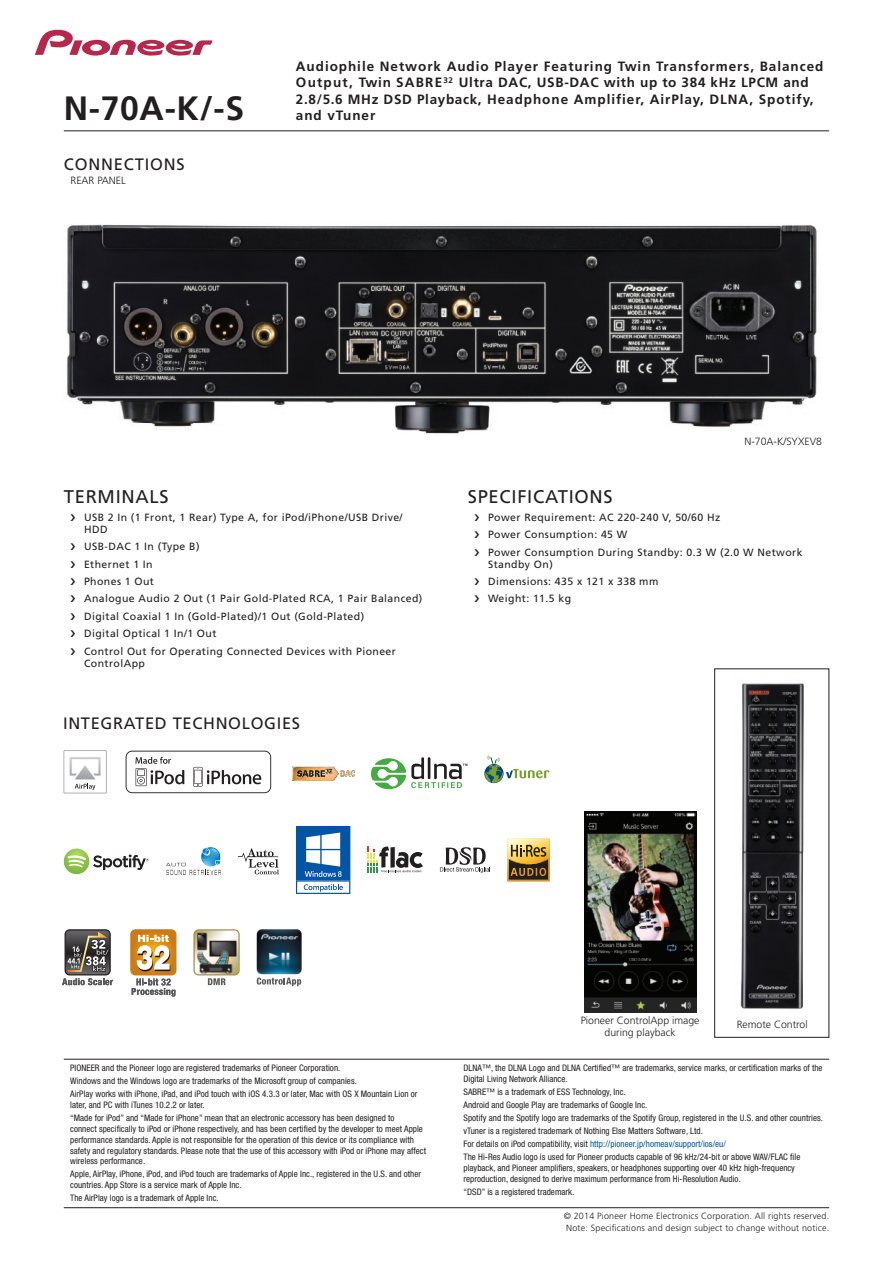
<style>
.page{position:relative;width:893px;height:1263px;background:#fff}
.page>*{position:absolute;margin:0;border:0;box-sizing:border-box;transform-origin:0 0}
.t1{font:700 33.75px "Frutiger";color:#231f20}
.t2{font:18.3px "Frutiger";letter-spacing:.04em;color:#231f20}
.t3{font:16.5px "Frutiger";letter-spacing:.04em;color:#231f20}
.t4{font:700 13.5px/16.5px "Frutiger";letter-spacing:.07em;color:#231f20}
.t5{font:10.5px/17.4px "Frutiger";letter-spacing:.04em;color:#231f20}
.t6{font:300 10.5px/12px "Frutiger";color:#231f20;text-align:center}
.t7{font:condensed 9px/12.9px "Helvetica Neue";letter-spacing:.005em;color:#231f20}
.t8{font:300 9px/12px "Frutiger";letter-spacing:.02em;color:#231f20}
.s1{color:#005996}
</style>
<div class="page">
<img style="left:66px;top:224px;width:751px;height:210px">
<hr style="left:64px;top:1207px;width:765px;height:1px;background:#231f20">
<hr style="left:64px;top:130px;width:765px;height:1px;background:#231f20">
<hr style="left:64px;top:1059px;width:765px;height:1px;background:#231f20">
<svg style="left:35px;top:30px;width:178px;height:26px"></svg>
<svg style="left:126px;top:751px;width:145px;height:42px"></svg>
<svg style="left:64px;top:751px;width:42px;height:42px"></svg>
<img style="left:67px;top:755px;width:36px;height:27px">
<img style="left:293px;top:766px;width:61px;height:14px">
<svg style="left:166px;top:847px;width:55px;height:28px"></svg>
<svg style="left:484px;top:755px;width:65px;height:28px"></svg>
<div style="left:257px;top:929px;width:45px;height:57px;background:linear-gradient(to right,#fff,#fff)"></div>
<img style="left:257px;top:929px;width:45px;height:45px">
<svg style="left:257px;top:977px;width:44px;height:9px"></svg>
<img style="left:195px;top:931px;width:43px;height:42px">
<div style="left:193px;top:929px;width:47px;height:46px;border:1px solid #a69155;border-radius:4px"></div>
<svg style="left:208px;top:978px;width:18px;height:7px"></svg>
<svg style="left:371px;top:757px;width:96px;height:32px"></svg>
<svg style="left:64px;top:849px;width:25px;height:25px"></svg>
<svg style="left:68px;top:855px;width:18px;height:12px"></svg>
<svg style="left:93px;top:854px;width:56px;height:16px"></svg>
<svg style="left:238px;top:826px;width:185px;height:68px"></svg>
<svg style="left:440px;top:847px;width:50px;height:26px"></svg>
<hr style="left:507px;top:881px;width:43px;height:1px;background:#693a00">
<svg style="left:507px;top:839px;width:43px;height:42px;background:#a08343"></svg>
<div style="left:130px;top:929px;width:46px;height:46px;border:1px solid #cb7a16;border-radius:4px"></div>
<svg style="left:131px;top:930px;width:45px;height:66px"></svg>
<svg style="left:62px;top:930px;width:51px;height:55px"></svg>
<img style="left:740px;top:683px;width:64px;height:326px">
<div style="left:714px;top:668px;width:115px;height:370px;border:1px solid #231f20"></div>
<img style="left:584px;top:812px;width:113px;height:200px">
<h1 class="t1" style="left:64px;top:89px;width:182px">N-70A-K/-S</h1>
<h3 class="t3" style="left:64px;top:155px;width:24px">CONNE</h3>
<h3 class="t3" style="left:124px;top:155px;width:22px">CTIONS</h3>
<p class="t6" style="left:71px;top:175px;width:57px">REAR PANEL</p>
<h3 class="t4" style="left:296px;top:58px;width:529px">Audiophile Network Audio Player Featuring Twin Transformers, Balanced Output, Twin SABRE<sup>32</sup> Ultra DAC, USB-DAC with up to 384 kHz LPCM and 2.8/5.6 MHz DSD Playback, Headphone Amplifier, AirPlay, DLNA, Spotify, and vTuner</h3>
<p class="t6" style="left:744px;top:435px;width:79px">N-70A-K/SYXEV8</p>
<h2 class="t2" style="left:64px;top:486px;width:106px">Term inals</h2>
<p class="t5" style="left:84px;top:511px;width:320px;line-height:12px">US B 2 I n (1 Front, 1 Rear) Type A, for iPod/iPhone/US B Drive/<br>HDD</p>
<p class="t5" style="left:84px;top:538px;width:340px">US B-DAC 1 I n (Type B)<br>Ethernet 1 I n<br>Phones 1 Out<br>Analogue Audio 2 Out (1 Pair Gold-Plated RCA, 1 Pair Balanced)<br>Digital Coaxial 1 I n (Gold-Plated)/1 Out (Gold-Plated)<br>Digital Optical 1 I n/1 Out<br>Control Out for Operating Connected Devices with Pioneer</p>
<p class="t5" style="left:84px;top:654px;width:62px">ControlApp</p>
<h3 class="t3" style="left:63px;top:713px;width:11px">INTEGR</h3>
<h3 class="t3" style="left:124px;top:713px;width:138px">ATED TECHNOLOGIES</h3>
<h2 class="t2" style="left:468px;top:486px;width:147px">Specifications</h2>
<p class="t5" style="left:488px;top:508px;width:316px">Power Requirement: AC 220-240 V, 50/60 Hz<br>Power Consumption: 45 W<br>Power Consumption During Standby: 0.3 W (2.0 W Network</p>
<p class="t5" style="left:488px;top:555px;width:172px">Standby On)<br>Dimensions: 435 x 121 x 338 mm<br>Weight: 11.5 kg</p>
<p class="t7" style="left:70px;top:1062px;width:349px">PIONEER and the Pioneer logo are registered trademarks of Pioneer Corporation.<br>Windows and the Windows logo are trademarks of the Microsoft group of companies.<br>AirPlay works with iPhone, iPad, and iPod touch with iOS 4.3.3 or later, Mac with OS X Mountain Lion or</p>
<p class="t7" style="left:70px;top:1098px;width:326px">later, and PC with iTunes 10.2.2 or later.<br>“Made for iPod” and “Made for iPhone” mean that an electronic accessory has been designed to</p>
<p class="t7" style="left:70px;top:1123px;width:357px;line-height:10.8px">connect specifically to iPod or iPhone respectively, and has been certified by the developer to meet Apple performance standards. Apple is not responsible for the operation of this device or its compliance with safety and regulatory standards. Please note that the use of this accessory with iPod or iPhone may affect wireless performance.</p>
<p class="t7" style="left:70px;top:1169px;width:353px;line-height:10.8px">Apple, AirPlay, iPhone, iPod, and iPod touch are trademarks of Apple Inc., registered in the U.S. and other countries. App Store is a service mark of Apple Inc.</p>
<p class="t7" style="left:70px;top:1191px;width:150px">The AirPlay logo is a trademark of Apple Inc.</p>
<p class="t6" style="left:581px;top:1014px;width:120px">Pioneer ControlApp image during playback</p>
<p class="t6" style="left:737px;top:1018px;width:72px">Remote Control</p>
<p class="t7" style="left:463px;top:1063px;width:361px;line-height:10.8px">DLNA™, the DLNA Logo and DLNA Certified™ are trademarks, service marks, or certification marks of the<br>Digital Living Network Alliance.</p>
<p class="t7" style="left:463px;top:1085px;width:361px">SABRE™ is a trademark of ESS Technology, Inc.<br>Android and Google Play are trademarks of Google Inc.<br>Spotify and the Spotify logo are trademarks of the Spotify Group, registered in the U.S. and other countries. vTuner is a registered trademark of Nothing Else Matters Software, Ltd.<br>For details on iPod compatibility, visit <span class="s1">http://pioneer.jp/homeav/support/ios/eu/<br></span>The Hi-Res Audio logo is used for Pioneer products capable of 96 kHz/24-bit or above WAV/FLAC file</p>
<p class="t7" style="left:463px;top:1162px;width:333px;line-height:10.8px">playback, and Pioneer amplifiers, speakers, or headphones supporting over 40 kHz high-frequency reproduction, designed to derive maximum performance from Hi-Resolution Audio.</p>
<p class="t7" style="left:463px;top:1185px;width:112px">“DSD” is a registered trademark.</p>
<p class="t8" style="left:564px;top:1210px;width:267px">© 2014 Pioneer Home Electronics Corporation. All rights reserved.<br>Note: Specifications and design subject to change without notice.</p>
</div>
